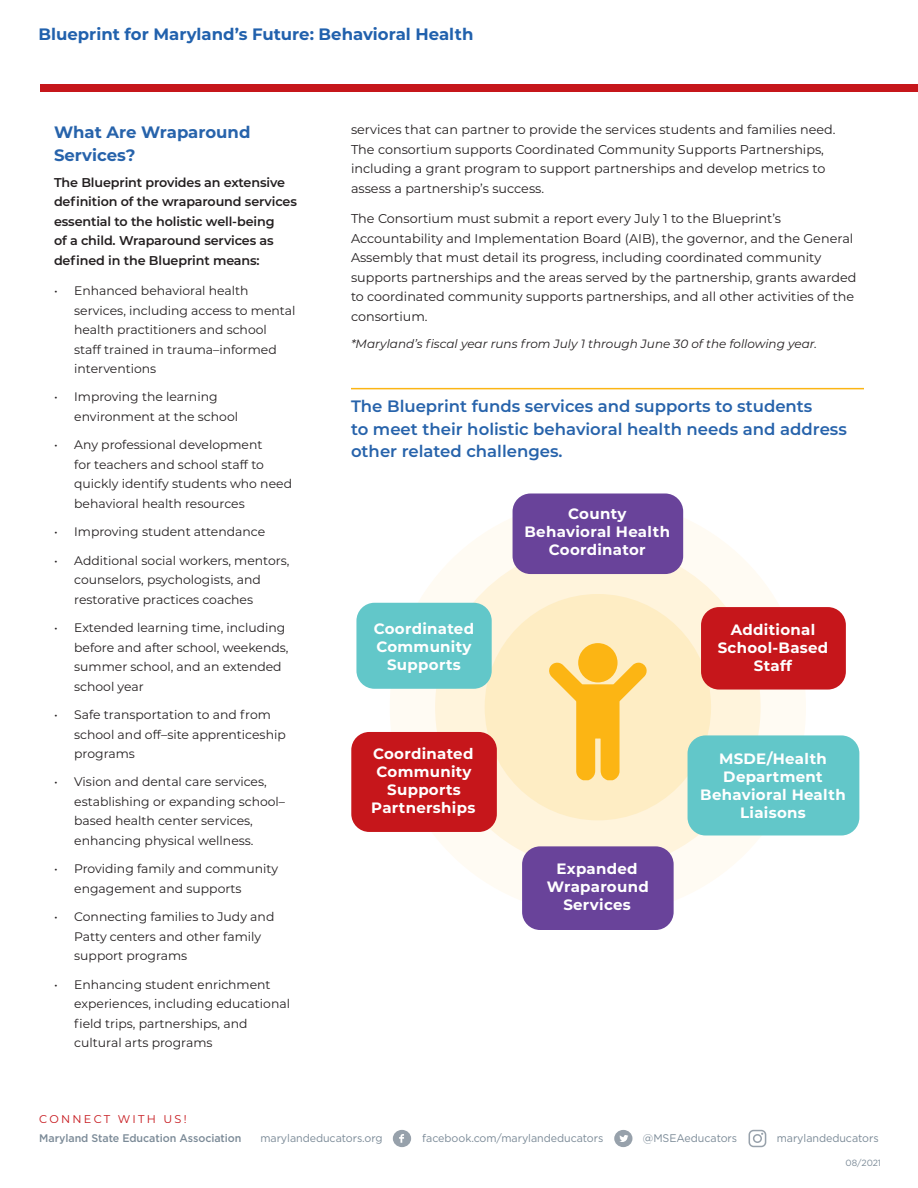
<style>
.page{position:relative;width:918px;height:1188px;background:#fff}
.page>*{position:absolute;margin:0;border:0;box-sizing:border-box;transform-origin:0 0}
.t1{font:600 16.5px/22.5px "Montserrat";color:#2763ab}
.No_Spacing{font:700 16.5px "Montserrat";color:#2161ad}
.t2{font:700 16.5px/22.5px "Montserrat";color:#2763ab}
.t3{font:700 15px/18px "Montserrat";letter-spacing:.02em;color:#fff;text-align:center}
.t4{font:12.75px/19.5px "Montserrat";color:#231f20}
.t5{font:600 12.75px/19.5px "Montserrat";letter-spacing:-.01em;color:#231f20}
.t6{font:12.3px/19.5px "Montserrat";color:#231f20}
.t7{font:italic 12px "Montserrat";color:#231f20}
.t8{font:11.25px "Montserrat";letter-spacing:.2em;color:#c6161b}
.t9{font:11.1px "Gotham HTF";letter-spacing:-.005em;color:#7b8a97}
.t10{font:500 11.1px "Gotham HTF";letter-spacing:-.005em;color:#7b8a97}
.t11{font:9px "Gotham HTF";letter-spacing:-.005em;color:#7b8a97}
</style>
<div class="page">
<div style="left:390px;top:499px;width:416px;height:416px;background:#fffbf3;border-radius:50%"></div>
<div style="left:435px;top:544px;width:326px;height:326px;background:#fff4dc;border-radius:50%"></div>
<div style="left:485px;top:594px;width:226px;height:226px;background:#feedc4;border-radius:50%"></div>
<svg style="left:549px;top:643px;width:98px;height:137px"></svg>
<svg style="left:614px;top:1130px;width:18px;height:17px"></svg>
<svg style="left:749px;top:1130px;width:17px;height:17px"></svg>
<svg style="left:393px;top:1130px;width:18px;height:17px"></svg>
<div style="left:40px;top:84px;width:878px;height:8px;background:#c6161b"></div>
<div style="left:513px;top:494px;width:170px;height:80px;background:#69439a;border-radius:18px"></div>
<div style="left:701px;top:607px;width:145px;height:83px;background:#c6161b;border-radius:18px"></div>
<div style="left:688px;top:735px;width:171px;height:100px;background:#62c7c9;border-radius:18px"></div>
<div style="left:522px;top:846px;width:152px;height:84px;background:#69439a;border-radius:18px"></div>
<div style="left:356px;top:603px;width:136px;height:86px;background:#62c7c9;border-radius:18px"></div>
<div style="left:351px;top:732px;width:146px;height:100px;background:#c6161b;border-radius:18px"></div>
<hr style="left:351px;top:388px;width:513px;height:1px;background:#fcb514">
<p class="No_Spacing" style="left:39px;top:22px;width:436px">Blueprint for Maryland’s Future: Behavioral Health</p>
<p class="t2" style="left:54px;top:120px;width:198px">What Are Wraparound<br>Services?</p>
<p class="t5" style="left:54px;top:172px;width:244px">The Blueprint provides an extensive definition of the wraparound services essential to the holistic well-being<br>of a child. Wraparound services as defined in the Blueprint means:</p>
<p class="t6" style="left:74px;top:281px;width:223px;text-indent:-20px">• Enhanced behavioral health services, including access to mental health practitioners and school staff trained in trauma–informed interventions</p>
<p class="t6" style="left:74px;top:387px;width:165px;text-indent:-20px">• Improving the learning environment at the school</p>
<p class="t6" style="left:74px;top:435px;width:219px;text-indent:-20px">• Any professional development<br>for teachers and school staff to quickly identify students who need behavioral health resources</p>
<p class="t6" style="left:54px;top:522px;width:213px">• Improving student attendance</p>
<p class="t6" style="left:74px;top:550px;width:217px;text-indent:-20px">• Additional social workers, mentors, counselors, psychologists, and restorative practices coaches</p>
<p class="t6" style="left:74px;top:618px;width:216px;text-indent:-20px">• Extended learning time, including before and after school, weekends, summer school, and an extended school year</p>
<p class="t6" style="left:74px;top:704px;width:213px;text-indent:-20px">• Safe transportation to and from school and off–site apprenticeship programs</p>
<p class="t6" style="left:74px;top:772px;width:212px;text-indent:-20px">• Vision and dental care services, establishing or expanding school– based health center services, enhancing physical wellness.</p>
<p class="t6" style="left:74px;top:859px;width:205px;text-indent:-20px">• Providing family and community engagement and supports</p>
<p class="t6" style="left:74px;top:907px;width:202px;text-indent:-20px">• Connecting families to Judy and<br>Patty centers and other family support programs</p>
<p class="t6" style="left:74px;top:974px;width:217px;text-indent:-20px">• Enhancing student enrichment experiences, including educational field trips, partnerships, and cultural arts programs</p>
<p class="t4" style="left:351px;top:120px;width:486px">services that can partner to provide the services students and families need.<br>The consortium supports Coordinated Community Supports Partnerships, including a grant program to support partnerships and develop metrics to assess a partnership’s success.</p>
<p class="t4" style="left:351px;top:208px;width:507px">The Consortium must submit a report every July 1 to the Blueprint’s Accountability and Implementation Board (AIB), the governor, and the General Assembly that must detail its progress, including coordinated community supports partnerships and the areas served by the partnership, grants awarded to coordinated community supports partnerships, and all other activities of the consortium.</p>
<p class="t7" style="left:351px;top:336px;width:468px">*Maryland’s fiscal year runs from July 1 through June 30 of the following year.</p>
<p class="t1" style="left:351px;top:394px;width:497px">The Blueprint funds services and supports to students<br>to meet their holistic behavioral health needs and address other related challenges.</p>
<p class="t3" style="left:374px;top:618px;width:102px">Coordinated<br>Community<br>Supports</p>
<p class="t3" style="left:371px;top:744px;width:106px">Coordinated<br>Community<br>Supports<br>Partnerships</p>
<p class="t3" style="left:525px;top:503px;width:147px">County<br>Behavioral Health<br>Coordinator</p>
<p class="t3" style="left:547px;top:859px;width:103px">Expanded<br>Wraparound<br>Services</p>
<p class="t3" style="left:718px;top:619px;width:112px">Additional<br>School-Based<br>Staff</p>
<p class="t3" style="left:700px;top:749px;width:147px">MSDE/Health<br>Department<br>Behavioral Health<br>Liaisons</p>
<p class="t8" style="left:39px;top:1111px;width:149px">CONNECT WITH US!</p>
<p class="t10" style="left:39px;top:1131px;width:204px">Maryland State Education Association</p>
<p class="t9" style="left:260px;top:1132px;width:124px">marylandeducators.org</p>
<p class="t9" style="left:422px;top:1132px;width:183px">facebook.com/marylandeducators</p>
<p class="t9" style="left:643px;top:1132px;width:96px">@MSEAeducators</p>
<p class="t9" style="left:777px;top:1132px;width:103px">marylandeducators</p>
<p class="t11" style="left:846px;top:1158px;width:37px">08/2021</p>
</div>
